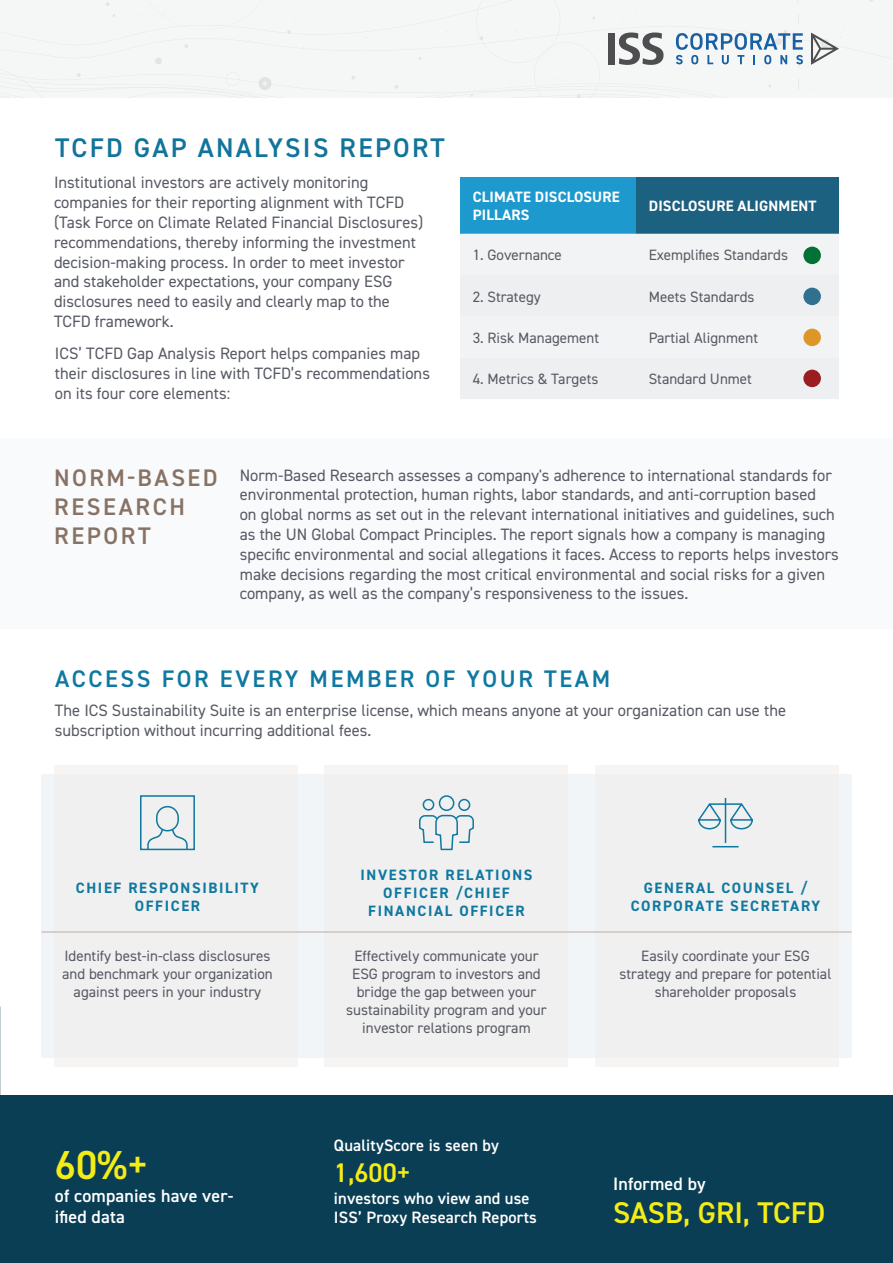
<style>
.page{position:relative;width:893px;height:1263px;background:#fff}
.page>*{position:absolute;margin:0;border:0;box-sizing:border-box;transform-origin:0 0}
.t1{font:600 40.5px "DIN2014";color:#f4ec17}
.t2{font:600 30px "DIN2014";color:#f4ec17}
.t3{font:600 27px "DIN2014";letter-spacing:.085em;color:#12749b}
.t4{font:600 27px "DIN2014";color:#f4ec17}
.t5{font:600 24px "DIN2014";letter-spacing:.11em;color:#0e78a0}
.t6{font:600 24px/28.8px "DIN2014";letter-spacing:.11em;color:#877265}
.t7{font:600 18px/21.6px "DIN2014";letter-spacing:.01em;color:#fff}
.t8{font:16.5px/19.8px "DIN2014";color:#575a64}
.t9{font:600 16.5px/19.8px "DIN2014";letter-spacing:.01em;color:#fff}
.t10{font:15px/18px "DIN2014";color:#575a64;text-align:center}
.t11{font:700 15px/18px "DIN2014";letter-spacing:.11em;color:#0e78a0;text-align:center}
.t12{font:700 15px/18px "DIN2014";letter-spacing:.01em;color:#fff}
</style>
<div class="page">
<div style="left:0;top:0;width:893px;height:97px;background:#f5f7f7"></div>
<hr style="left:0;top:97px;width:1px;height:486px;background:#edebe7">
<div style="left:0;top:438px;width:893px;height:191px;background:#f2f5f8"></div>
<div style="left:460px;top:177px;width:176px;height:57px;background:#1d99ce"></div>
<div style="left:636px;top:177px;width:203px;height:57px;background:#1d6180"></div>
<div style="left:460px;top:234px;width:379px;height:41px;background:#f2f3f4"></div>
<div style="left:460px;top:275px;width:379px;height:124px;background:#eeeff0"></div>
<div style="left:803px;top:247px;width:18px;height:17px;background:#007236;border-radius:50%"></div>
<div style="left:803px;top:288px;width:18px;height:17px;background:#31708f;border-radius:50%"></div>
<div style="left:803px;top:329px;width:18px;height:17px;background:#dd9728;border-radius:50%"></div>
<div style="left:803px;top:370px;width:18px;height:17px;background:#9b1d21;border-radius:50%"></div>
<div style="left:41px;top:774px;width:810px;height:284px;background:#f2f5f8"></div>
<div style="left:54px;top:765px;width:244px;height:301px;background:#eff0ef"></div>
<div style="left:325px;top:765px;width:243px;height:302px;background:#eff0ef"></div>
<div style="left:595px;top:765px;width:244px;height:302px;background:#eff0ef"></div>
<svg style="left:140px;top:795px;width:55px;height:56px"></svg>
<svg style="left:419px;top:795px;width:55px;height:56px"></svg>
<hr style="left:725px;top:799px;width:1px;height:43px;background:#0e78a0">
<svg style="left:713px;top:846px;width:25px;height:1px"></svg>
<svg style="left:698px;top:802px;width:55px;height:28px"></svg>
<hr style="left:41px;top:932px;width:810px;height:1px;background:#baaba2">
<div style="left:1px;top:1096px;width:892px;height:167px;background:#0a3e55"></div>
<p class="t3" style="left:55px;top:130px;width:391px">TCFD GAP ANALYSIS REPORT</p>
<p class="t8" style="left:54px;top:172px;width:371px">Institutional investors are actively monitoring companies for their reporting alignment with TCFD (Task Force on Climate Related Financial Disclosures) recommendations, thereby informing the investment decision-making process. In order to meet investor and stakeholder expectations, your company ESG disclosures need to easily and clearly map to the TCFD framework.</p>
<p class="t8" style="left:55px;top:343px;width:377px">ICS’ TCFD Gap Analysis Report helps companies map their disclosures in line with TCFD’s recommendations on its four core elements:</p>
<p class="t12" style="left:473px;top:188px;width:148px">CLIMATE DISCLOSURE<br>PILLARS</p>
<p class="t12" style="left:649px;top:197px;width:169px">DISCLOSURE ALIGNMENT</p>
<p class="t10" style="left:473px;top:246px;width:91px">1. Governance</p>
<p class="t10" style="left:649px;top:246px;width:141px">Exemplifies Standards</p>
<p class="t10" style="left:473px;top:287px;width:70px">2. Strategy</p>
<p class="t10" style="left:649px;top:287px;width:107px">Meets Standards</p>
<p class="t10" style="left:473px;top:328px;width:128px">3. Risk Management</p>
<p class="t10" style="left:649px;top:328px;width:111px">Partial Alignment</p>
<p class="t10" style="left:473px;top:370px;width:127px">4. Metrics &amp; Targets</p>
<p class="t10" style="left:649px;top:370px;width:105px">Standard Unmet</p>
<p class="t6" style="left:54px;top:463px;width:165px">NORM-BASED<br>RESEARCH<br>REPORT</p>
<p class="t8" style="left:240px;top:465px;width:601px">Norm-Based Research assesses a company's adherence to international standards for environmental protection, human rights, labor standards, and anti-corruption based<br>on global norms as set out in the relevant international initiatives and guidelines, such as the UN Global Compact Principles. The report signals how a company is managing specific environmental and social allegations it faces. Access to reports helps investors make decisions regarding the most critical environmental and social risks for a given company, as well as the company’s responsiveness to the issues.</p>
<p class="t5" style="left:55px;top:662px;width:557px">ACCESS FOR EVERY MEMBER OF YOUR TEAM</p>
<p class="t8" style="left:55px;top:700px;width:733px">The ICS Sustainability Suite is an enterprise license, which means anyone at your organization can use the subscription without incurring additional fees.</p>
<p class="t11" style="left:76px;top:879px;width:185px">CHIEF RESPONSIBILITY<br>OFFICER</p>
<p class="t11" style="left:360px;top:865px;width:173px">INVESTOR RELATIONS<br>OFFICER /CHIEF<br>FINANCIAL OFFICER</p>
<p class="t11" style="left:631px;top:879px;width:191px">GENERAL COUNSEL /<br>CORPORATE SECRETARY</p>
<p class="t10" style="left:62px;top:946px;width:212px">Identify best-in-class disclosures and benchmark your organization against peers in your industry</p>
<p class="t10" style="left:346px;top:946px;width:202px">Effectively communicate your<br>ESG program to investors and bridge the gap between your sustainability program and your investor relations program</p>
<p class="t10" style="left:620px;top:946px;width:213px">Easily coordinate your ESG strategy and prepare for potential shareholder proposals</p>
<p class="t1" style="left:55px;top:1138px;width:95px">60%+</p>
<p class="t7" style="left:55px;top:1184px;width:180px">of companies have ver&shy;ified data</p>
<p class="t9" style="left:334px;top:1135px;width:166px">QualityScore is seen by</p>
<p class="t9" style="left:334px;top:1187px;width:204px">investors who view and use<br>ISS’ Proxy Research Reports</p>
<p class="t4" style="left:334px;top:1154px;width:78px">1,600+</p>
<p class="t7" style="left:613px;top:1173px;width:94px">Informed by</p>
<p class="t2" style="left:613px;top:1193px;width:214px">SASB, GRI, TCFD</p>
</div>
